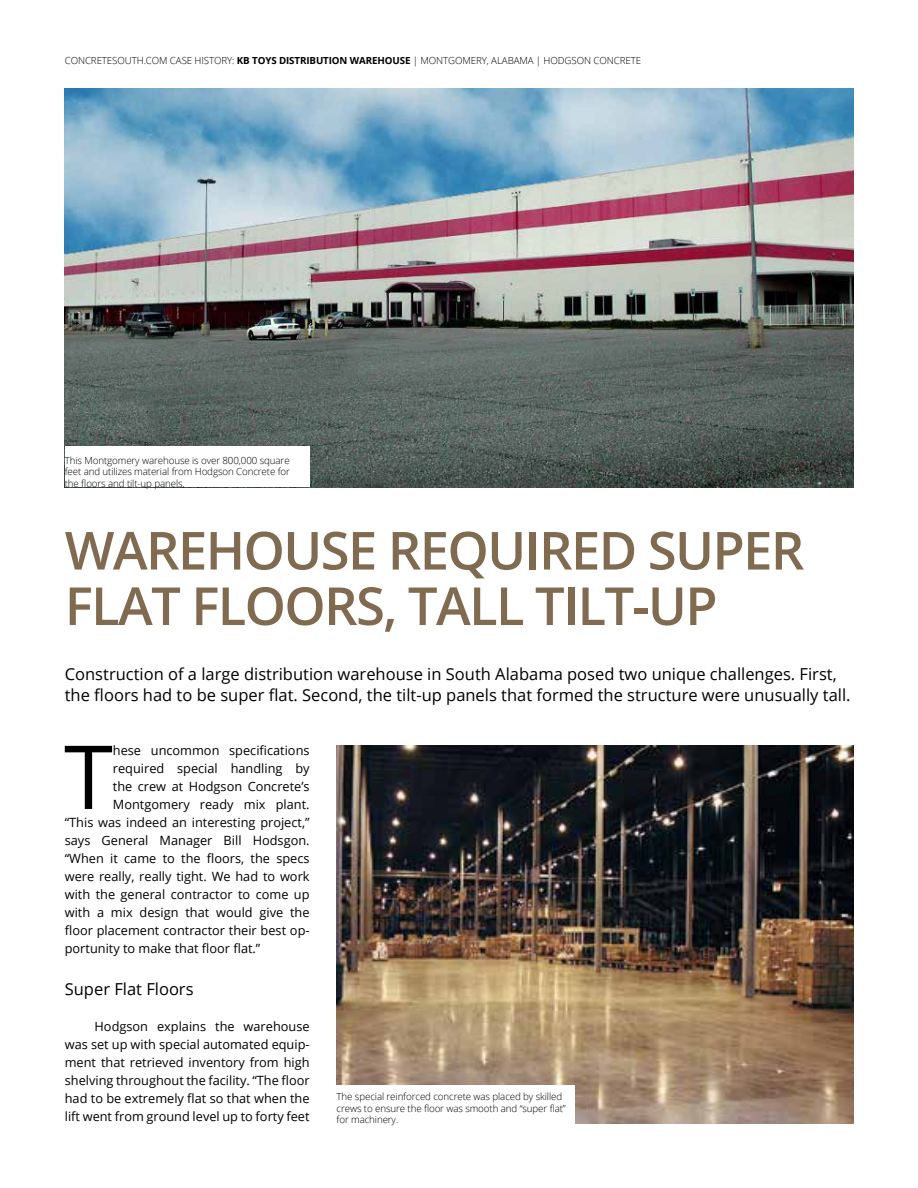
<style>
.page{position:relative;width:918px;height:1188px;background:#fff}
.page>*{position:absolute;margin:0;border:0;box-sizing:border-box;transform-origin:0 0}
.t1{font:88.35px "Open Sans";color:#000}
.t2{font:600 52.5px/55.5px "Open Sans";letter-spacing:-.03em;color:#806a50}
.t3{font:16.5px/21px "Open Sans";color:#000}
.t4{font:12.75px/18px "Open Sans";color:#000;text-align:justify}
.t5{font:300 9.75px/11.7px "Open Sans";letter-spacing:-.01em;color:#000;text-align:justify}
.s1{font-weight:700}
</style>
<div class="page">
<img style="left:65px;top:89px;width:788px;height:398px">
<img style="left:337px;top:745px;width:516px;height:378px">
<div style="left:65px;top:447px;width:245px;height:40px;background:#fff"></div>
<div style="left:337px;top:1085px;width:238px;height:38px;background:#fff"></div>
<p class="t5" style="left:65px;top:54px;width:578px">CONCRETESOUTH.COM CASE HISTORY: <span class="s1">KB TOYS DISTRIBUTION WAREHOUSE</span> | MONTGOMERY, ALABAMA | HODGSON CONCRETE</p>
<p class="t5" style="left:65px;top:454px;width:227px">This Montgomery warehouse is over 800,000 square feet and utilizes material from Hodgson Concrete for the floors and tilt-up panels.</p>
<h2 class="t2" style="left:65px;top:522px;width:741px">WAREHOUSE REQUIRED SUPER<br>FLAT FLOORS, TALL TILT-UP</h2>
<p class="t3" style="left:65px;top:663px;width:787px">Construction of a large distribution warehouse in South Alabama posed two unique challenges. First, the floors had to be super flat. Second, the tilt-up panels that formed the structure were unusually tall.</p>
<h1 class="t1" style="left:64px;top:716px;width:50px">T</h1>
<p class="t4" style="left:113px;top:741px;width:198px">hese uncommon specifications</p>
<p class="t4" style="left:113px;top:759px;width:198px">required special handling by</p>
<p class="t4" style="left:113px;top:777px;width:198px">the crew at Hodgson Concrete’s</p>
<p class="t4" style="left:113px;top:795px;width:198px">Montgomery ready mix plant.</p>
<p class="t4" style="left:65px;top:813px;width:246px">“This was indeed an interesting project,”</p>
<p class="t4" style="left:65px;top:831px;width:246px">says General Manager Bill Hodsgon.</p>
<p class="t4" style="left:65px;top:849px;width:246px">“When it came to the floors, the specs</p>
<p class="t4" style="left:65px;top:867px;width:246px">were really, really tight. We had to work</p>
<p class="t4" style="left:65px;top:885px;width:246px">with the general contractor to come up</p>
<p class="t4" style="left:65px;top:903px;width:246px">with a mix design that would give the</p>
<p class="t4" style="left:65px;top:921px;width:246px">floor placement contractor their best op-</p>
<p class="t4" style="left:65px;top:939px;width:197px">portunity to make that floor flat.”</p>
<p class="t3" style="left:65px;top:978px;width:130px">Super Flat Floors</p>
<p class="t4" style="left:65px;top:1017px;width:246px;text-indent:30px">Hodgson explains the warehouse was set up with special automated equip&shy;ment that retrieved inventory from high shelving throughout the facility. “The floor had to be extremely flat so that when the lift went from ground level up to forty feet</p>
<p class="t5" style="left:337px;top:1090px;width:231px;text-align:left">The special reinforced concrete was placed by skilled crews to ensure the floor was smooth and “super flat” for machinery.</p>
</div>
